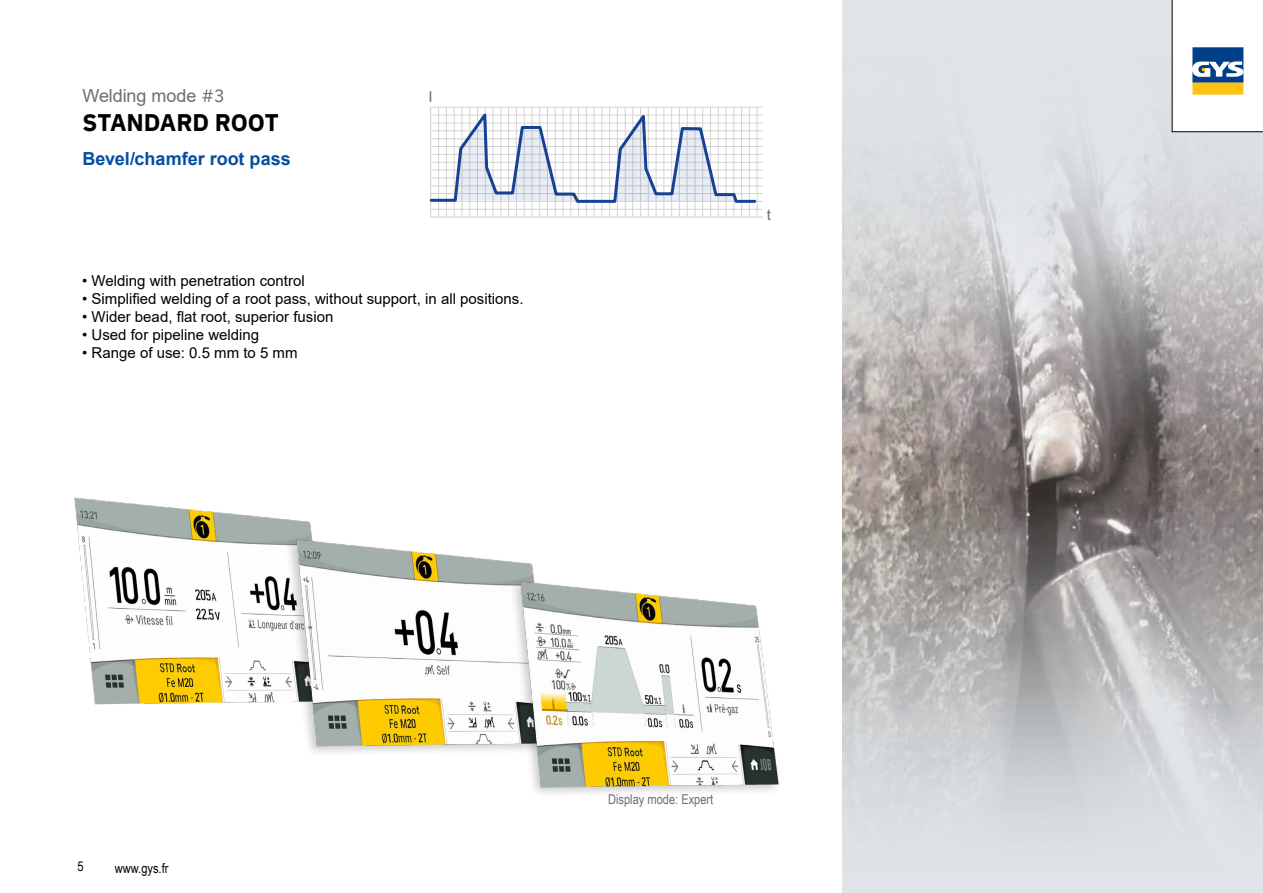
<style>
.page{position:relative;width:1263px;height:893px;background:#fff}
.page>*{position:absolute;margin:0;border:0;box-sizing:border-box;transform-origin:0 0}
.t1{font:700 24px "IBM Plex Sans";letter-spacing:-.005em;color:#000}
.chapo_labeur{font:700 18px "Arial";color:#034ea2}
.t2{font:18px "Arial";letter-spacing:-.005em;color:#6d6e71}
.t3{font:15px "Arial";color:#000}
.t4{font:15px "Arial";color:#6d6e71}
.t5{font:13.5px "Arial Narrow";color:#6d6e71}
.t6{font:13.5px "Arial Narrow";color:#000}
.s1{font-family:"IBM Plex Sans"}
</style>
<div class="page">
<div style="left:842px;top:0;width:421px;height:893px;background:#dfe4e8"></div>
<hr style="left:431px;top:209px;width:332px;height:1px;background:#d6d2d2">
<hr style="left:431px;top:201px;width:332px;height:1px;background:#d6d2d2">
<hr style="left:431px;top:193px;width:332px;height:1px;background:#d6d2d2">
<hr style="left:431px;top:186px;width:332px;height:1px;background:#d6d2d2">
<hr style="left:431px;top:178px;width:332px;height:1px;background:#d6d2d2">
<hr style="left:431px;top:170px;width:332px;height:1px;background:#d6d2d2">
<hr style="left:431px;top:162px;width:332px;height:1px;background:#d6d2d2">
<hr style="left:431px;top:154px;width:332px;height:1px;background:#d6d2d2">
<hr style="left:431px;top:146px;width:332px;height:1px;background:#d6d2d2">
<hr style="left:430px;top:139px;width:333px;height:1px;background:#d6d2d2">
<hr style="left:430px;top:131px;width:333px;height:1px;background:#d6d2d2">
<hr style="left:430px;top:123px;width:333px;height:1px;background:#d6d2d2">
<hr style="left:431px;top:115px;width:332px;height:1px;background:#d6d2d2">
<hr style="left:431px;top:107px;width:332px;height:1px;background:#d6d2d2">
<hr style="left:430px;top:107px;width:1px;height:110px;background:#d6d2d2">
<hr style="left:430px;top:217px;width:333px;height:1px;background:#d6d2d2">
<hr style="left:438px;top:107px;width:1px;height:110px;background:#d6d2d2">
<hr style="left:446px;top:107px;width:1px;height:110px;background:#d6d2d2">
<hr style="left:454px;top:107px;width:1px;height:110px;background:#d6d2d2">
<hr style="left:462px;top:107px;width:1px;height:110px;background:#d6d2d2">
<hr style="left:469px;top:107px;width:1px;height:110px;background:#d6d2d2">
<hr style="left:477px;top:107px;width:1px;height:110px;background:#d6d2d2">
<hr style="left:485px;top:107px;width:1px;height:110px;background:#d6d2d2">
<hr style="left:493px;top:107px;width:1px;height:110px;background:#d6d2d2">
<hr style="left:501px;top:107px;width:1px;height:110px;background:#d6d2d2">
<hr style="left:508px;top:107px;width:1px;height:110px;background:#d6d2d2">
<hr style="left:516px;top:107px;width:1px;height:110px;background:#d6d2d2">
<hr style="left:524px;top:107px;width:1px;height:110px;background:#d6d2d2">
<hr style="left:532px;top:107px;width:1px;height:110px;background:#d6d2d2">
<hr style="left:539px;top:107px;width:1px;height:110px;background:#d6d2d2">
<hr style="left:547px;top:107px;width:1px;height:110px;background:#d6d2d2">
<hr style="left:555px;top:107px;width:1px;height:110px;background:#d6d2d2">
<hr style="left:563px;top:107px;width:1px;height:110px;background:#d6d2d2">
<hr style="left:570px;top:107px;width:1px;height:110px;background:#d6d2d2">
<hr style="left:578px;top:107px;width:1px;height:110px;background:#d6d2d2">
<hr style="left:586px;top:107px;width:1px;height:110px;background:#d6d2d2">
<hr style="left:594px;top:107px;width:1px;height:110px;background:#d6d2d2">
<hr style="left:602px;top:107px;width:1px;height:110px;background:#d6d2d2">
<hr style="left:609px;top:107px;width:1px;height:110px;background:#d6d2d2">
<hr style="left:617px;top:107px;width:1px;height:110px;background:#d6d2d2">
<hr style="left:625px;top:107px;width:1px;height:110px;background:#d6d2d2">
<hr style="left:632px;top:107px;width:1px;height:110px;background:#d6d2d2">
<hr style="left:640px;top:107px;width:1px;height:110px;background:#d6d2d2">
<hr style="left:648px;top:107px;width:1px;height:110px;background:#d6d2d2">
<hr style="left:656px;top:107px;width:1px;height:110px;background:#d6d2d2">
<hr style="left:664px;top:107px;width:1px;height:110px;background:#d6d2d2">
<hr style="left:671px;top:107px;width:1px;height:110px;background:#d6d2d2">
<hr style="left:679px;top:107px;width:1px;height:110px;background:#d6d2d2">
<hr style="left:687px;top:107px;width:1px;height:110px;background:#d6d2d2">
<hr style="left:695px;top:107px;width:1px;height:110px;background:#d6d2d2">
<hr style="left:702px;top:107px;width:1px;height:110px;background:#d6d2d2">
<hr style="left:710px;top:107px;width:1px;height:110px;background:#d6d2d2">
<hr style="left:718px;top:107px;width:1px;height:110px;background:#d6d2d2">
<hr style="left:726px;top:107px;width:1px;height:110px;background:#d6d2d2">
<hr style="left:733px;top:107px;width:1px;height:110px;background:#d6d2d2">
<hr style="left:741px;top:107px;width:1px;height:110px;background:#d6d2d2">
<hr style="left:749px;top:107px;width:1px;height:110px;background:#d6d2d2">
<hr style="left:757px;top:107px;width:1px;height:110px;background:#d6d2d2">
<svg style="left:429px;top:106px;width:329px;height:98px"></svg>
<img style="left:842px;top:54px;width:421px;height:761px">
<svg style="left:1172px;top:0;width:91px;height:132px;background:#e0e3e2"></svg>
<img style="left:74px;top:497px;width:238px;height:208px">
<img style="left:276px;top:533px;width:258px;height:220px">
<img style="left:500px;top:574px;width:279px;height:220px">
<p class="t2" style="left:83px;top:83px;width:144px">Welding mode <span class="s1">#3</span></p>
<p class="t1" style="left:83px;top:103px;width:198px">STANDARD ROOT</p>
<p class="chapo_labeur" style="left:83px;top:146px;width:210px">Bevel/chamfer root pass</p>
<p class="t4" style="left:429px;top:86px;width:6px">I</p>
<p class="t3" style="left:82px;top:270px;width:224px">• Welding with penetration control</p>
<p class="t3" style="left:82px;top:288px;width:443px">• Simplified welding of a root pass, without support, in all positions.</p>
<p class="t3" style="left:82px;top:306px;width:253px">• Wider bead, flat root, superior fusion</p>
<p class="t3" style="left:82px;top:324px;width:178px">• Used for pipeline welding</p>
<p class="t3" style="left:82px;top:342px;width:217px">• Range of use: 0.5 mm to 5 mm</p>
<p class="t4" style="left:767px;top:204px;width:6px">t</p>
<p class="t6" style="left:78px;top:857px;width:8px">5</p>
<p class="t6" style="left:115px;top:858px;width:55px">www.gys.fr</p>
<p class="t5" style="left:608px;top:789px;width:107px">Display mode: Expert</p>
</div>
